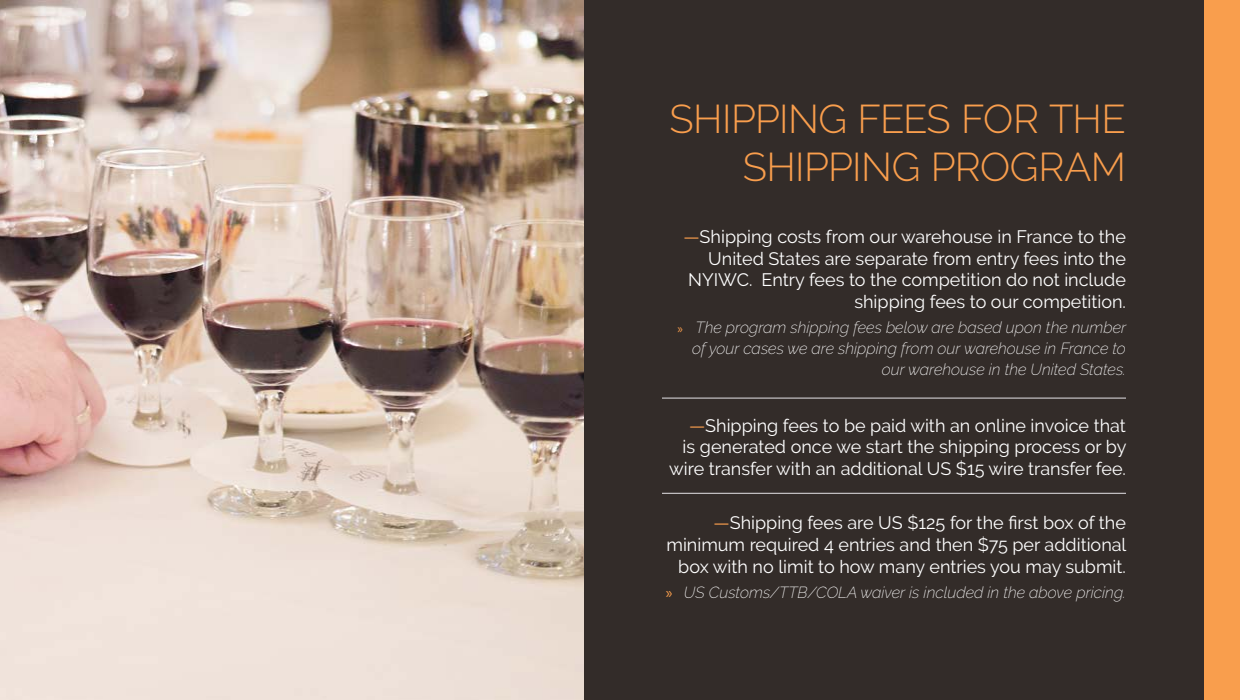
<style>
.page{position:relative;width:1240px;height:700px;background:#fff}
.page>*{position:absolute;margin:0;border:0;box-sizing:border-box;transform-origin:0 0}
.t1{font:300 40px/48px "Raleway";letter-spacing:-.015em;color:#f99e4d;text-align:right}
.t2{font:18px/21.6px "Raleway";color:#fff;text-align:right}
.t3{font:italic 200 16px/20.6px "Raleway";color:#fff;text-align:right}
.s1{color:#f99e4d}
.s2{font-family:"Myriad Pro";font-weight:400;font-style:normal;font-size:13px;color:#f99e4d}
.s3{font-family:"Myriad Pro";font-weight:400;font-style:normal;color:#f99e4d}
</style>
<div class="page">
<img style="left:0;top:0;width:584px;height:700px">
<div style="left:584px;top:0;width:620px;height:700px;background:#332c29"></div>
<div style="left:1204px;top:0;width:36px;height:700px;background:#f99e4d"></div>
<hr style="left:662px;top:398px;width:464px;height:1px;background:#e5e4e7">
<hr style="left:662px;top:493px;width:464px;height:1px;background:#e5e4e7">
<h1 class="t1" style="left:670px;top:94px;width:458px">SHIPPING FEES FOR THE<br>SHIPPING PROGRAM</h1>
<p class="t2" style="left:683px;top:226px;width:444px"><span class="s1">—</span>Shipping costs from our warehouse in France to the United States are separate from entry fees into the NYIWC. Entry fees to the competition do not include shipping fees to our competition.</p>
<p class="t3" style="left:678px;top:317px;width:450px"><span class="s2">»</span> The program shipping fees below are based upon the number of your cases we are shipping from our warehouse in France to our warehouse in the United States.</p>
<p class="t2" style="left:669px;top:414px;width:459px"><span class="s1">—</span>Shipping fees to be paid with an online invoice that<br>is generated once we start the shipping process or by wire transfer with an additional US $15 wire transfer fee.</p>
<p class="t2" style="left:666px;top:512px;width:462px"><span class="s1">—</span>Shipping fees are US $125 for the first box of the minimum required 4 entries and then $75 per additional box with no limit to how many entries you may submit.</p>
<p class="t3" style="left:666px;top:582px;width:462px"><span class="s3">»</span> US Customs/TTB/COLA waiver is included in the above pricing.</p>
</div>
